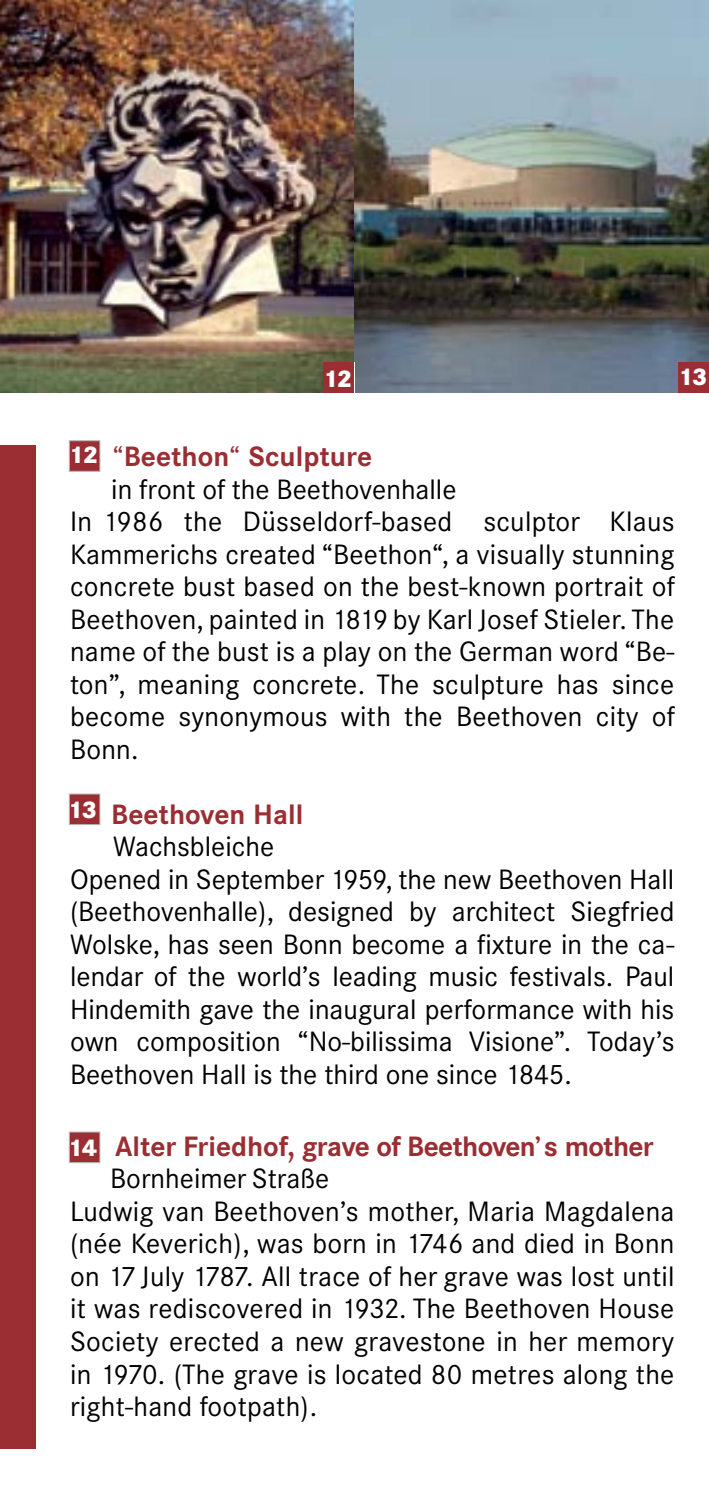
<style>
.page{position:relative;width:709px;height:1489px;background:#fff}
.page>*{position:absolute;margin:0;border:0;box-sizing:border-box;transform-origin:0 0}
.t1{font:27.5px/32.5px "Corporate SBQ";letter-spacing:.01em;color:#000}
.t2{font:700 27.5px "Corporate SBQ";letter-spacing:-.025em;color:#9b2e33}
.t3{font:700 27.5px "Corporate SBQ";color:#9b2e33}
.t4{font:800 23.75px "Corporate SBQ";letter-spacing:-.075em;color:#fff}
.s1{font-weight:400}
</style>
<div class="page">
<img style="left:0;top:0;width:709px;height:392px">
<div style="left:0;top:445px;width:35px;height:1002px;background:#9b2e33"></div>
<div style="left:69px;top:440px;width:31px;height:31px;background:#9b2e33;border:1px solid #b6b8ba"></div>
<div style="left:69px;top:793px;width:31px;height:31px;background:#9b2e33;border:1px solid #b6b8ba"></div>
<div style="left:323px;top:362px;width:31px;height:30px;background:#9b2e33"></div>
<div style="left:678px;top:362px;width:31px;height:30px;background:#9b2e33"></div>
<div style="left:69px;top:1131px;width:31px;height:31px;background:#9b2e33;border:1px solid #b6b8ba"></div>
<p class="t4" style="left:323px;top:363px;width:30px">12</p>
<p class="t4" style="left:678px;top:361px;width:31px">13</p>
<p class="t3" style="left:112px;top:439px;width:261px"><span class="s1">“</span>Beethon<span class="s1">“</span> Sculpture</p>
<p class="t1" style="left:111px;top:473px;width:347px">in front of the Beethovenhalle</p>
<p class="t1" style="left:70px;top:505px;width:606px">In 1986 the Düsseldorf-based sculptor Klaus</p>
<p class="t1" style="left:70px;top:538px;width:606px">Kammerichs created “Beethon“, a visually stunning</p>
<p class="t1" style="left:70px;top:570px;width:606px">concrete bust based on the best-known portrait of</p>
<p class="t1" style="left:70px;top:603px;width:606px">Beethoven, painted in 1819 by Karl Josef Stieler. The</p>
<p class="t1" style="left:70px;top:635px;width:606px">name of the bust is a play on the German word “Be-</p>
<p class="t1" style="left:70px;top:668px;width:606px">ton”, meaning concrete. The sculpture has since</p>
<p class="t1" style="left:70px;top:700px;width:606px">become synonymous with the Beethoven city of</p>
<p class="t1" style="left:70px;top:733px;width:70px">Bonn.</p>
<p class="t4" style="left:69px;top:439px;width:30px">12</p>
<p class="t4" style="left:68px;top:794px;width:31px">13</p>
<p class="t3" style="left:111px;top:797px;width:193px">Beethoven Hall</p>
<p class="t1" style="left:70px;top:830px;width:606px;text-indent:43px">Wachsbleiche<br>Opened in September 1959, the new Beethoven Hall (Beethovenhalle), designed by architect Siegfried Wolske, has seen Bonn become a fixture in the ca&shy;lendar of the world’s leading music festivals. Paul Hindemith gave the inaugural performance with his own composition “No-bilissima Visione”. Today’s Beethoven Hall is the third one since 1845.</p>
<p class="t2" style="left:115px;top:1129px;width:540px">Alter Friedhof, grave of Beethoven’s mother</p>
<p class="t1" style="left:70px;top:1162px;width:606px;text-indent:40px">Bornheimer Straße<br>Ludwig van Beethoven’s mother, Maria Magdalena (née Keverich), was born in 1746 and died in Bonn on 17 July 1787. All trace of her grave was lost until it was rediscovered in 1932. The Beethoven House Society erected a new gravestone in her memory in 1970. (The grave is located 80 metres along the right-hand footpath).</p>
<p class="t4" style="left:68px;top:1132px;width:31px">14</p>
</div>
